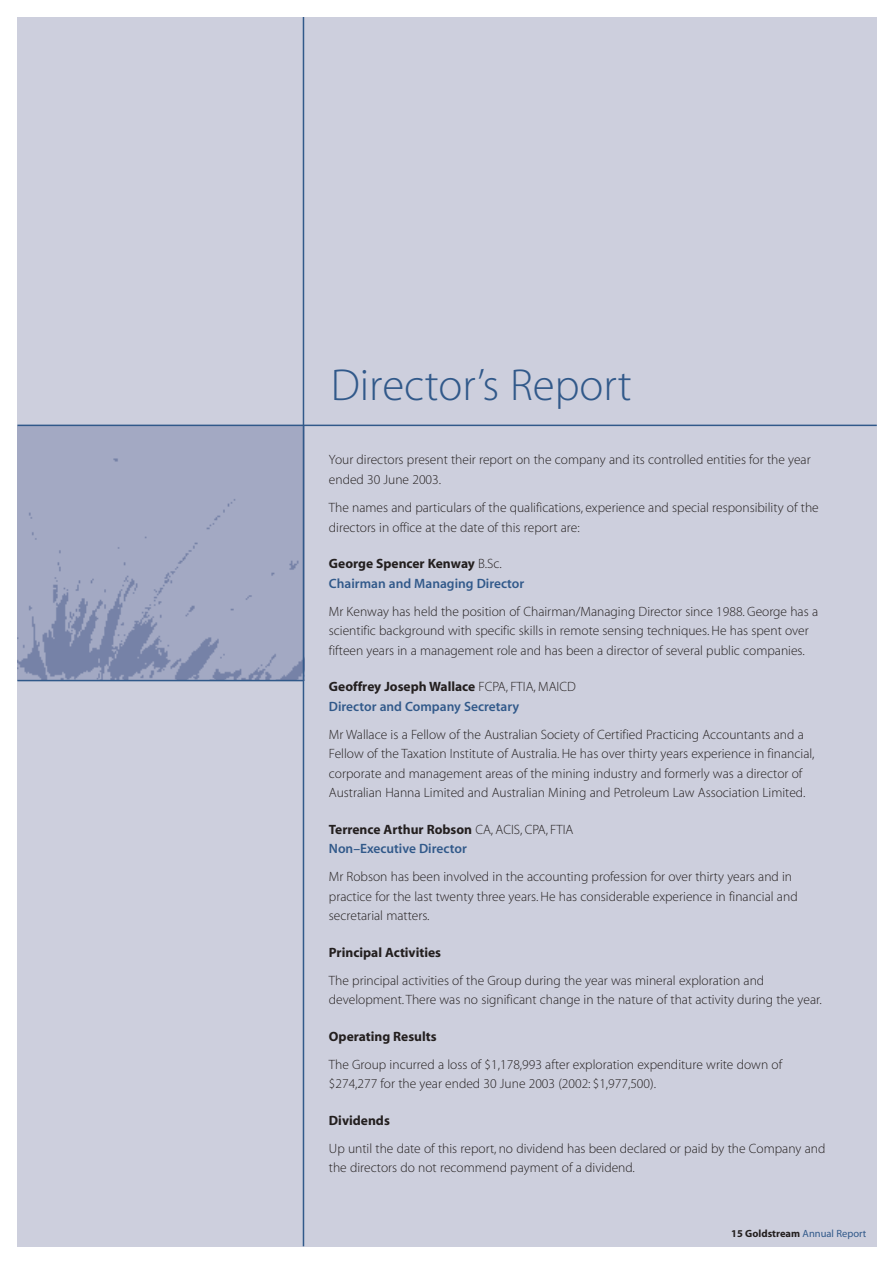
<style>
.page{position:relative;width:893px;height:1262px;background:#fff}
.page>*{position:absolute;margin:0;border:0;box-sizing:border-box;transform-origin:0 0}
.t1{font:45px "Myriad MM 215 600";color:#31598a}
.t2{font:13.5px/19.5px "Myriad MM 215 600";color:#231f1f}
.t3{font:13.5px "Myriad MM 700 600";color:#231f1f}
.t4{font:13.5px "Myriad MM 565 600";color:#31598a}
.t5{font:10.5px "Myriad MM 700 600";color:#231f1f}
.s1{font-family:"Myriad MM 215 600"}
.s2{font-family:"Myriad MM 400 600";color:#31598a}
</style>
<div class="page">
<div style="left:17px;top:17px;width:859px;height:1229px;background:#cdcfdd"></div>
<div style="left:17px;top:426px;width:287px;height:254px;background:#a3a9c3"></div>
<img style="left:17px;top:454px;width:286px;height:226px">
<hr style="left:17px;top:424px;width:859px;height:2px;background:#31598a">
<hr style="left:17px;top:680px;width:286px;height:1px;background:#31598a">
<hr style="left:303px;top:17px;width:1px;height:1229px;background:#31598a">
<h1 class="t1" style="left:331px;top:369px;width:303px">Director’s Report</h1>
<p class="t2" style="left:329px;top:451px;width:483px">Your directors present their report on the company and its controlled entities for the year ended 30 June 2003.</p>
<p class="t2" style="left:329px;top:499px;width:491px">The names and particulars of the qualifications, experience and special responsibility of the directors in office at the date of this report are:</p>
<p class="t3" style="left:329px;top:558px;width:174px">George Spencer Kenway <span class="s1">B.Sc.</span></p>
<p class="t4" style="left:329px;top:578px;width:197px">Chairman and Managing Director</p>
<p class="t2" style="left:329px;top:602px;width:491px">Mr Kenway has held the position of Chairman/Managing Director since 1988. George has a scientific background with specific skills in remote sensing techniques. He has spent over fifteen years in a management role and has been a director of several public companies.</p>
<p class="t3" style="left:329px;top:681px;width:248px">Geoffrey Joseph Wallace <span class="s1">FCPA, FTIA, MAICD</span></p>
<p class="t4" style="left:329px;top:701px;width:192px">Director and Company Secretary</p>
<p class="t2" style="left:329px;top:725px;width:487px">Mr Wallace is a Fellow of the Australian Society of Certified Practicing Accountants and a Fellow of the Taxation Institute of Australia. He has over thirty years experience in financial, corporate and management areas of the mining industry and formerly was a director of Australian Hanna Limited and Australian Mining and Petroleum Law Association Limited.</p>
<p class="t3" style="left:329px;top:824px;width:246px">Terrence Arthur Robson <span class="s1">CA, ACIS, CPA, FTIA</span></p>
<p class="t4" style="left:329px;top:843px;width:139px">Non–Executive Director</p>
<p class="t2" style="left:329px;top:868px;width:470px">Mr Robson has been involved in the accounting profession for over thirty years and in practice for the last twenty three years. He has considerable experience in financial and secretarial matters.</p>
<p class="t3" style="left:329px;top:947px;width:114px">Principal Activities</p>
<p class="t2" style="left:329px;top:971px;width:494px">The principal activities of the Group during the year was mineral exploration and development. There was no significant change in the nature of that activity during the year.</p>
<p class="t3" style="left:329px;top:1031px;width:109px">Operating Results</p>
<p class="t2" style="left:329px;top:1055px;width:455px">The Group incurred a loss of $1,178,993 after exploration expenditure write down of $274,277 for the year ended 30 June 2003 (2002: $1,977,500).</p>
<p class="t3" style="left:329px;top:1115px;width:62px">Dividends</p>
<p class="t2" style="left:329px;top:1139px;width:498px">Up until the date of this report, no dividend has been declared or paid by the Company and the directors do not recommend payment of a dividend.</p>
<p class="t5" style="left:731px;top:1229px;width:136px">15 Goldstream <span class="s2">Annual Report</span></p>
</div>
